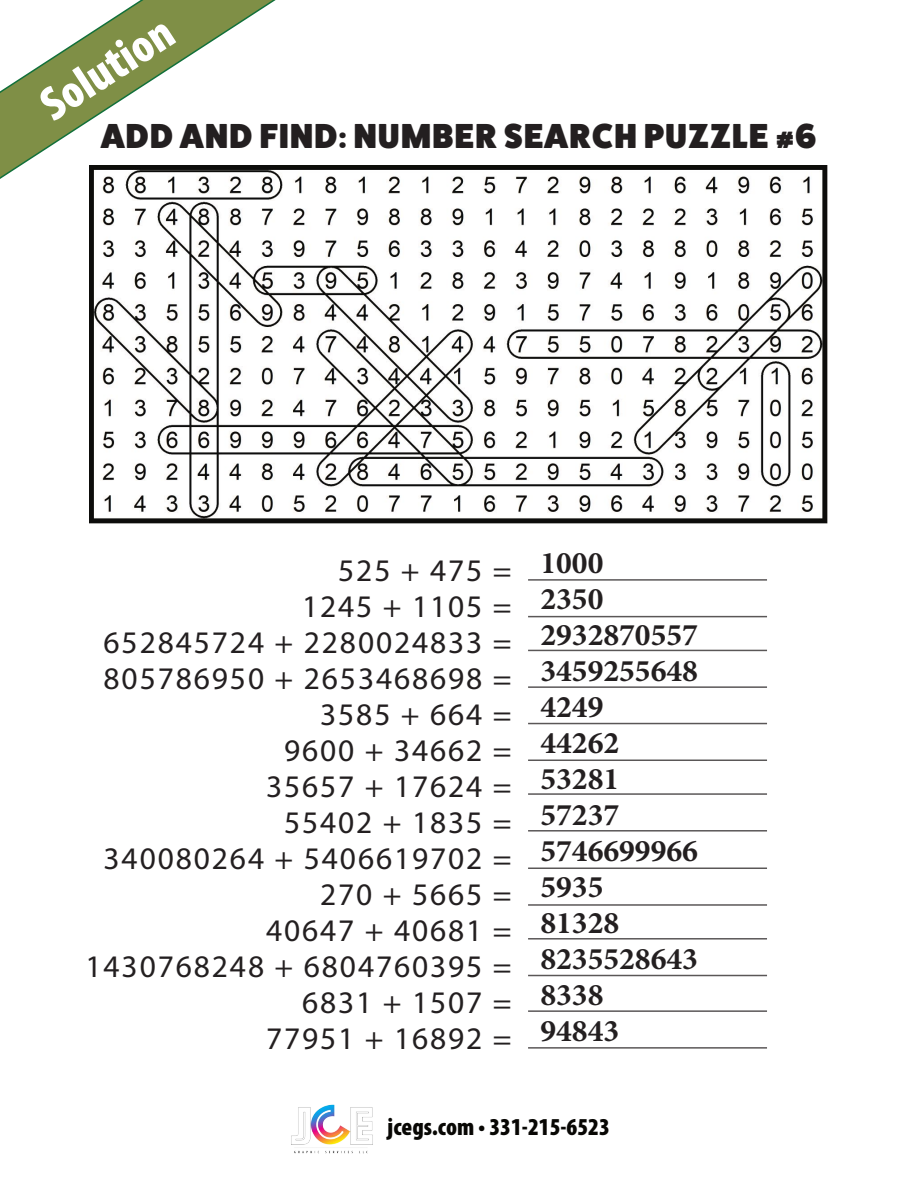
<style>
.page{position:relative;width:918px;height:1188px;background:#fff}
.page>*{position:absolute;margin:0;border:0;box-sizing:border-box;transform-origin:0 0}
.t1{font:900 condensed 48px "Myriad Pro";color:#fff}
.t2{font:800 34.8px "Fat Frank";letter-spacing:.04em;color:#231f20}
.t3{font:31.5px/36px "Myriad Pro";letter-spacing:.06em;color:#231f20;text-align:right}
.t4{font:700 31.5px/36px "Minion Pro";color:#231f20}
.t5{font:900 condensed 24.45px "Myriad Pro";color:#080704}
</style>
<div class="page">
<img style="left:90px;top:166px;width:737px;height:357px">
<hr style="left:528px;top:579px;width:239px;height:2px;background:#231f20">
<hr style="left:528px;top:723px;width:239px;height:1px;background:#231f20">
<hr style="left:528px;top:868px;width:239px;height:1px;background:#231f20">
<hr style="left:528px;top:650px;width:239px;height:1px;background:#231f20">
<hr style="left:528px;top:793px;width:239px;height:2px;background:#231f20">
<hr style="left:528px;top:938px;width:239px;height:2px;background:#231f20">
<hr style="left:528px;top:1010px;width:239px;height:2px;background:#231f20">
<hr style="left:528px;top:616px;width:239px;height:1px;background:#231f20">
<hr style="left:528px;top:760px;width:239px;height:1px;background:#231f20">
<hr style="left:528px;top:904px;width:239px;height:2px;background:#231f20">
<hr style="left:528px;top:686px;width:239px;height:2px;background:#231f20">
<hr style="left:528px;top:830px;width:239px;height:2px;background:#231f20">
<hr style="left:528px;top:975px;width:239px;height:1px;background:#231f20">
<hr style="left:528px;top:1047px;width:239px;height:2px;background:#231f20">
<svg style="left:0;top:0;width:311px;height:218px"></svg>
<img style="left:291px;top:1104px;width:82px;height:50px">
<h1 class="t1" style="left:34px;top:92px;width:150px;rotate:-33deg">Solution</h1>
<p class="t2" style="left:101px;top:123px;width:717px">ADD AND FIND: NUMBER SEARCH PUZZLE #6</p>
<p class="t3" style="left:86px;top:555px;width:428px">525 + 475 =<br>1245 + 1105 =<br>652845724 + 2280024833 =<br>805786950 + 2653468698 =<br>3585 + 664 =<br>9600 + 34662 =<br>35657 + 17624 =<br>55402 + 1835 =<br>340080264 + 5406619702 =<br>270 + 5665 =<br>40647 + 40681 =<br>1430768248 + 6804760395 =<br>6831 + 1507 =<br>77951 + 16892 =</p>
<p class="t4" style="left:540px;top:548px;width:159px">1000<br>2350<br>2932870557<br>3459255648<br>4249<br>44262<br>53281<br>57237<br>5746699966<br>5935<br>81328<br>8235528643<br>8338<br>94843</p>
<p class="t5" style="left:388px;top:1117px;width:224px">jcegs.com • 331-215-6523</p>
</div>
